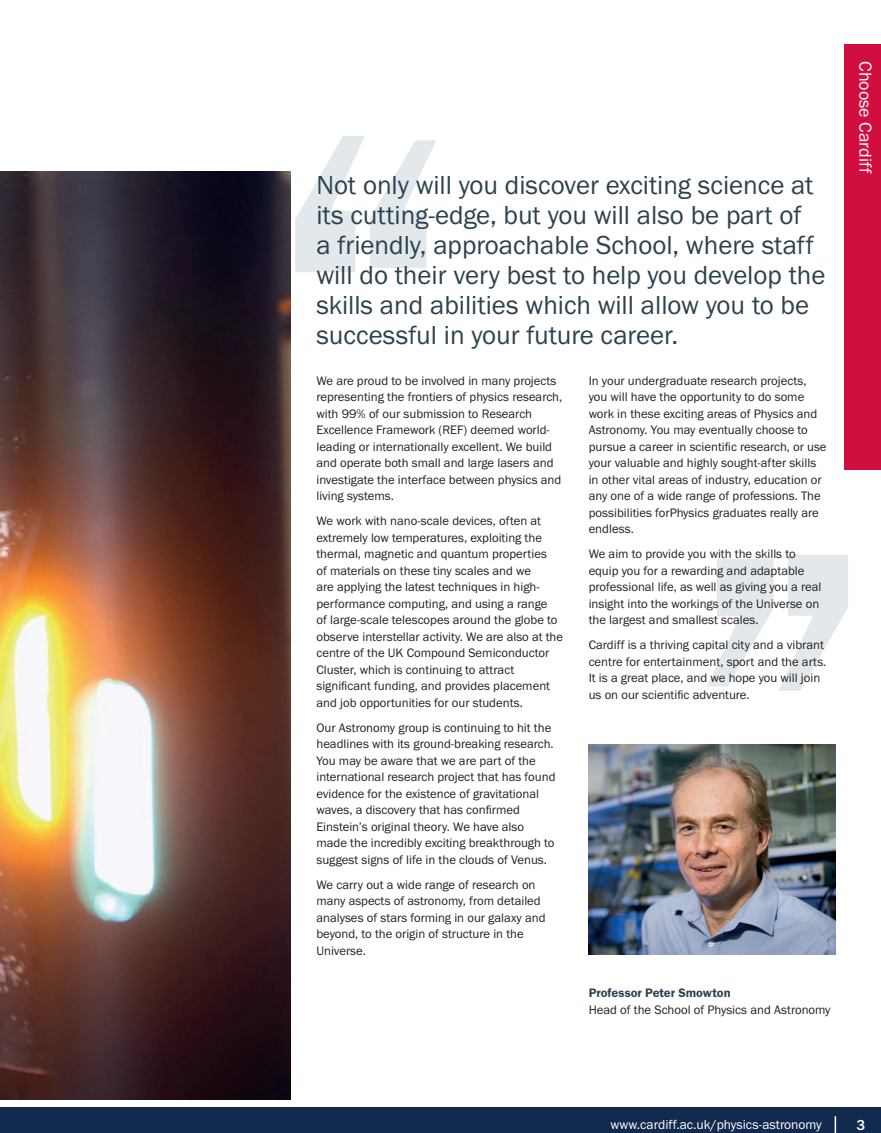
<style>
.page{position:relative;width:881px;height:1133px;background:#fff}
.page>*{position:absolute;margin:0;border:0;box-sizing:border-box;transform-origin:0 0}
.t1{font:27px/30px "Franklin Gothic URW Boo";color:#2d424d}
.t2{font:18px "Franklin Gothic URW Boo";color:#fff}
.t3{font:500 15px "Franklin Gothic URW";color:#fff}
.t4{font:13.5px "Franklin Gothic URW Boo";color:#fff}
.t5{font:12.75px/16.5px "Franklin Gothic URW Boo";color:#231f20}
.t6{font:12.75px "Franklin Gothic URW Dem";color:#2d424d}
</style>
<div class="page">
<img style="left:0;top:172px;width:291px;height:927px">
<svg style="left:707px;top:555px;width:141px;height:136px"></svg>
<svg style="left:295px;top:136px;width:141px;height:136px"></svg>
<div style="left:0;top:1107px;width:881px;height:26px;background:#132a4f"></div>
<svg style="left:834px;top:1116px;width:2px;height:17px"></svg>
<div style="left:844px;top:44px;width:37px;height:425px;background:#d10e40"></div>
<img style="left:588px;top:744px;width:247px;height:210px">
<p class="t1" style="left:316px;top:170px;width:510px">Not only will you discover exciting science at its cutting-edge, but you will also be part of<br>a friendly, approachable School, where staff will do their very best to help you develop the skills and abilities which will allow you to be successful in your future career.</p>
<p class="t5" style="left:316px;top:372px;width:247px">We are proud to be involved in many projects representing the frontiers of physics research, with 99% of our submission to Research Excellence Framework (REF) deemed world&shy;leading or internationally excellent. We build and operate both small and large lasers and investigate the interface between physics and living systems.</p>
<p class="t5" style="left:316px;top:512px;width:248px">We work with nano-scale devices, often at extremely low temperatures, exploiting the thermal, magnetic and quantum properties<br>of materials on these tiny scales and we<br>are applying the latest techniques in high&shy;performance computing, and using a range<br>of large-scale telescopes around the globe to observe interstellar activity. We are also at the centre of the UK Compound Semiconductor Cluster, which is continuing to attract significant funding, and provides placement and job opportunities for our students.</p>
<p class="t5" style="left:316px;top:719px;width:240px">Our Astronomy group is continuing to hit the headlines with its ground-breaking research.<br>You may be aware that we are part of the international research project that has found evidence for the existence of gravitational waves, a discovery that has confirmed Einstein’s original theory. We have also made the incredibly exciting breakthrough to suggest signs of life in the clouds of Venus.</p>
<p class="t5" style="left:316px;top:876px;width:231px">We carry out a wide range of research on many aspects of astronomy, from detailed analyses of stars forming in our galaxy and beyond, to the origin of structure in the Universe.</p>
<p class="t5" style="left:588px;top:372px;width:239px">In your undergraduate research projects, you will have the opportunity to do some work in these exciting areas of Physics and Astronomy. You may eventually choose to pursue a career in scientific research, or use your valuable and highly sought-after skills in other vital areas of industry, education or any one of a wide range of professions. The possibilities forPhysics graduates really are endless.</p>
<p class="t5" style="left:588px;top:545px;width:234px">We aim to provide you with the skills to equip you for a rewarding and adaptable professional life, as well as giving you a real insight into the workings of the Universe on the largest and smallest scales.</p>
<p class="t5" style="left:588px;top:636px;width:239px">Cardiff is a thriving capital city and a vibrant centre for entertainment, sport and the arts.<br>It is a great place, and we hope you will join us on our scientific adventure.</p>
<p class="t6" style="left:588px;top:985px;width:143px">Professor Peter Smowton</p>
<p class="t5" style="left:588px;top:1001px;width:243px">Head of the School of Physics and Astronomy</p>
<h2 class="t2" style="left:876px;top:61px;width:114px;rotate:90deg">Choose Cardiff</h2>
<p class="t3" style="left:856px;top:1115px;width:10px">3</p>
<p class="t4" style="left:610px;top:1116px;width:213px">www.cardiff.ac.uk/physics-astronomy</p>
<p class="t3" style="left:856px;top:1115px;width:10px">5</p>
</div>
